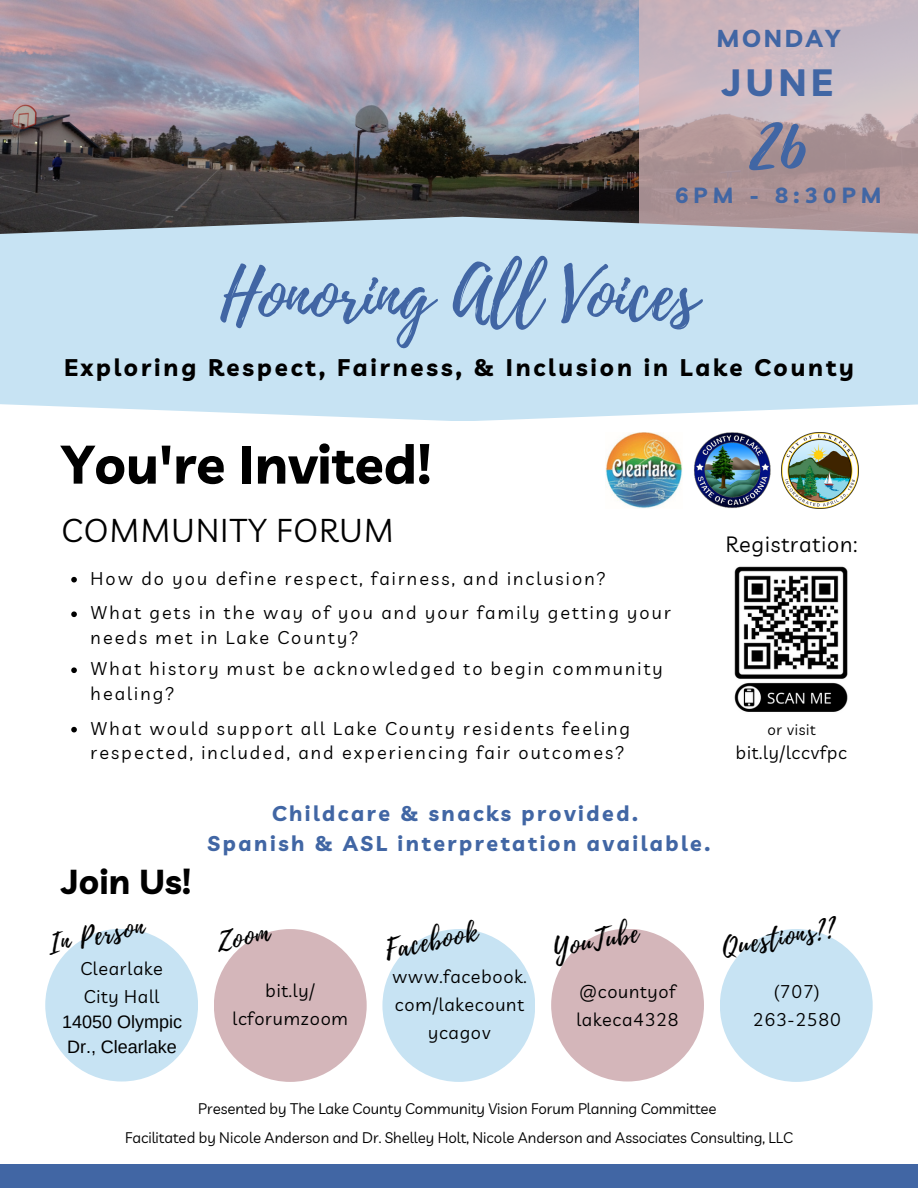
<style>
.page{position:relative;width:918px;height:1188px;background:#fff}
.page>*{position:absolute;margin:0;border:0;box-sizing:border-box;transform-origin:0 0}
.t1{font:73.95px "Playlist Script";color:#4166a4}
.t2{font:71.85px "Playlist Script";color:#4166a4}
.t3{font:700 53.55px "Livvic";color:#000}
.t4{font:700 37.95px "Livvic";color:#4166a4}
.t5{font:700 34.5px "Livvic";color:#000}
.t6{font:32.25px "Livvic";letter-spacing:.045em;color:#000}
.t7{font:27px "Playlist Script";color:#000}
.t8{font:700 24.45px "Livvic";letter-spacing:.105em;color:#4166a4}
.t9{font:700 24px "Livvic";letter-spacing:.12em;color:#000}
.t10{font:700 21.9px "Livvic";letter-spacing:.24em;color:#4166a4}
.t11{font:21.6px "Livvic";letter-spacing:.04em;color:#000}
.t12{font:700 21.3px "Livvic";letter-spacing:.12em;color:#4166a4}
.t13{font:18px/24.8px "Livvic";letter-spacing:.12em;color:#000}
.t14{font:18px/28.2px "Livvic";letter-spacing:.04em;color:#000;text-align:center}
.t15{font:18px/24.8px "Arimo";color:#000}
.t16{font:15px "Livvic";color:#000}
</style>
<div class="page">
<img style="left:0;top:0;width:639px;height:217px">
<div style="left:0;top:1165px;width:918px;height:23px;background:#4166a4"></div>
<svg style="left:639px;top:0;width:279px;height:217px;background:#bea9ae"></svg>
<svg style="left:0;top:217px;width:918px;height:204px;background:#c5deed"></svg>
<img style="left:734px;top:566px;width:114px;height:146px">
<div style="left:741px;top:573px;width:100px;height:99px;background:linear-gradient(to bottom,#f8f8f8,#f7f7f7)"></div>
<img style="left:744px;top:575px;width:94px;height:96px">
<img style="left:605px;top:432px;width:77px;height:76px">
<img style="left:694px;top:432px;width:77px;height:76px">
<img style="left:782px;top:432px;width:76px;height:77px">
<svg style="left:71px;top:577px;width:6px;height:6px"></svg>
<svg style="left:71px;top:667px;width:6px;height:6px"></svg>
<svg style="left:71px;top:611px;width:6px;height:6px"></svg>
<svg style="left:71px;top:727px;width:6px;height:5px"></svg>
<div style="left:45px;top:929px;width:153px;height:153px;background:#c7e3f3;border-radius:50%"></div>
<div style="left:214px;top:929px;width:153px;height:153px;background:#d4b6ba;border-radius:50%"></div>
<div style="left:382px;top:929px;width:153px;height:153px;background:#c7e3f3;border-radius:50%"></div>
<div style="left:551px;top:929px;width:153px;height:153px;background:#d4b6ba;border-radius:50%"></div>
<div style="left:720px;top:929px;width:153px;height:153px;background:#c7e3f3;border-radius:50%"></div>
<p class="t8" style="left:717px;top:23px;width:125px">MONDAY</p>
<p class="t4" style="left:723px;top:57px;width:112px">JUNE</p>
<p class="t1" style="left:751px;top:86px;width:56px">26</p>
<p class="t10" style="left:675px;top:181px;width:208px">6PM - 8:30PM</p>
<p class="t2" style="left:220px;top:244px;width:479px">Honoring All Voices</p>
<p class="t9" style="left:64px;top:352px;width:791px">Exploring Respect, Fairness, &amp; Inclusion in Lake County</p>
<p class="t3" style="left:62px;top:430px;width:371px">You're Invited!</p>
<p class="t6" style="left:62px;top:510px;width:333px">COMMUNITY FORUM</p>
<p class="t13" style="left:91px;top:566px;width:517px">How do you define respect, fairness, and inclusion?</p>
<p class="t13" style="left:91px;top:600px;width:582px">What gets in the way of you and your family getting your needs met in Lake County?</p>
<p class="t13" style="left:91px;top:656px;width:574px">What history must be acknowledged to begin community healing?</p>
<p class="t13" style="left:91px;top:716px;width:541px">What would support all Lake County residents feeling respected, included, and experiencing fair outcomes?</p>
<p class="t5" style="left:62px;top:860px;width:131px">Join Us!</p>
<p class="t12" style="left:272px;top:800px;width:367px">Childcare &amp; snacks provided.</p>
<p class="t12" style="left:208px;top:829px;width:504px">Spanish &amp; ASL interpretation available.</p>
<p class="t11" style="left:726px;top:531px;width:133px">Registration:</p>
<p class="t16" style="left:767px;top:720px;width:50px">or visit</p>
<p class="t14" style="left:736px;top:739px;width:112px">bit.ly/lccvfpc</p>
<p class="t7" style="left:44px;top:926px;width:99px;rotate:-11deg">In Person</p>
<p class="t14" style="left:81px;top:954px;width:84px">Clearlake</p>
<p class="t14" style="left:84px;top:982px;width:77px">City Hall</p>
<p class="t15" style="left:62px;top:1009px;width:122px">14050 Olympic<br>Dr., Clearlake</p>
<p class="t7" style="left:213px;top:924px;width:55px;rotate:-11deg">Zoom</p>
<p class="t7" style="left:382px;top:931px;width:95px;rotate:-11deg">Facebook</p>
<p class="t7" style="left:550px;top:930px;width:87px;rotate:-11deg">YouTube</p>
<p class="t7" style="left:719px;top:930px;width:116px;rotate:-11deg">Questions??</p>
<p class="t14" style="left:233px;top:976px;width:117px">bit.ly/ lcforumzoom</p>
<p class="t14" style="left:392px;top:962px;width:136px">www.facebook. com/lakecount ycagov</p>
<p class="t14" style="left:576px;top:977px;width:104px;text-align:left">@countyof lakeca4328</p>
<p class="t13" style="left:774px;top:978px;width:47px">(707)</p>
<p class="t13" style="left:753px;top:1007px;width:89px">263-2580</p>
<p class="t16" style="left:198px;top:1099px;width:520px">Presented by The Lake County Community Vision Forum Planning Committee</p>
<p class="t16" style="left:125px;top:1128px;width:669px">Facilitated by Nicole Anderson and Dr. Shelley Holt, Nicole Anderson and Associates Consulting, LLC</p>
</div>
